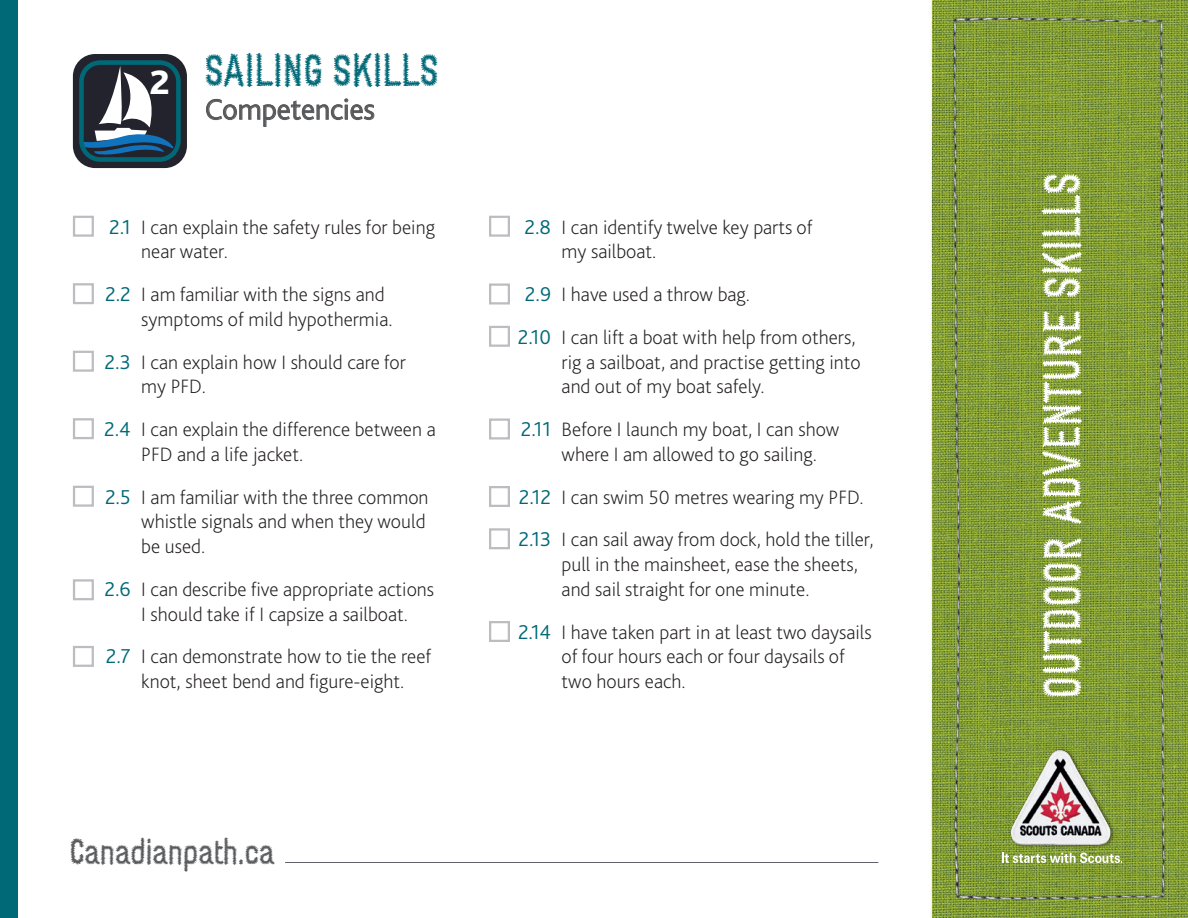
<style>
.page{position:relative;width:1188px;height:918px;background:#fff}
.page>*{position:absolute;margin:0;border:0;box-sizing:border-box;transform-origin:0 0}
.t1{font:52.5px "Conference Call BH Line Two";letter-spacing:.01em;color:#fff}
.t2{font:45px "Conference Call BH Line Two";color:#006978}
.t3{font:36px "Conference Call BH Line Two";color:#57585a}
.t4{font:800 35.55px "Bliss 2";color:#fff}
.t5{font:300 30px "Bliss 2";color:#57585a}
.t6{font:200 20.25px/24.8px "Bliss 2";color:#231f20}
.s1{font-weight:300;font-size:21px;color:#006978}
</style>
<div class="page">
<img style="left:930px;top:0;width:258px;height:918px">
<div style="left:0;top:0;width:18px;height:918px;background:#006978"></div>
<img style="left:1000px;top:738px;width:121px;height:121px">
<svg style="left:1002px;top:853px;width:118px;height:10px"></svg>
<hr style="left:285px;top:862px;width:593px;height:1px;background:#646067">
<div style="left:73px;top:216px;width:21px;height:21px;border:2px solid #bcbdc0"></div>
<div style="left:73px;top:283px;width:21px;height:21px;border:2px solid #bcbdc0"></div>
<div style="left:73px;top:351px;width:21px;height:21px;border:2px solid #bcbdc0"></div>
<div style="left:73px;top:418px;width:21px;height:21px;border:2px solid #bcbdc0"></div>
<div style="left:73px;top:486px;width:21px;height:21px;border:2px solid #bcbdc0"></div>
<div style="left:73px;top:579px;width:21px;height:21px;border:2px solid #bcbdc0"></div>
<div style="left:73px;top:646px;width:21px;height:21px;border:2px solid #bcbdc0"></div>
<div style="left:489px;top:216px;width:21px;height:21px;border:2px solid #bcbdc0"></div>
<div style="left:489px;top:284px;width:21px;height:20px;border:2px solid #bcbdc0"></div>
<div style="left:489px;top:326px;width:21px;height:21px;border:2px solid #bcbdc0"></div>
<div style="left:489px;top:486px;width:21px;height:21px;border:2px solid #bcbdc0"></div>
<div style="left:489px;top:418px;width:21px;height:22px;border:2px solid #bcbdc0"></div>
<div style="left:489px;top:528px;width:21px;height:21px;border:2px solid #bcbdc0"></div>
<div style="left:489px;top:621px;width:21px;height:21px;border:2px solid #bcbdc0"></div>
<svg style="left:206px;top:99px;width:168px;height:28px"></svg>
<div style="left:73px;top:54px;width:114px;height:114px;background:#23232e;border-radius:22px"></div>
<svg style="left:85px;top:66px;width:90px;height:89px"></svg>
<div style="left:79px;top:60px;width:102px;height:102px;border:5px solid #006978;border-radius:19px"></div>
<h3 class="t4" style="left:150px;top:60px;width:21px">2</h3>
<h2 class="t2" style="left:205px;top:42px;width:235px">SAILING SKILLS</h2>
<h3 class="t5" style="left:205px;top:91px;width:172px">Competencies</h3>
<p class="t6" style="left:141px;top:214px;width:295px;text-indent:-32px"><span class="s1">2.1</span> I can explain the safety rules for being near water.</p>
<p class="t6" style="left:141px;top:282px;width:253px;text-indent:-36px"><span class="s1">2.2</span> I am familiar with the signs and symptoms of mild hypothermia.</p>
<p class="t6" style="left:141px;top:349px;width:266px;text-indent:-37px"><span class="s1">2.3</span> I can explain how I should care for my PFD.</p>
<p class="t6" style="left:141px;top:417px;width:296px;text-indent:-37px"><span class="s1">2.4</span> I can explain the difference between a<br>PFD and a life jacket.</p>
<p class="t6" style="left:141px;top:484px;width:289px;text-indent:-36px"><span class="s1">2.5</span> I am familiar with the three common whistle signals and when they would be used.</p>
<p class="t6" style="left:104px;top:576px;width:331px;text-align:center"><span class="s1">2.6</span> I can describe five appropriate actions<br>I should take if I capsize a sailboat.</p>
<p class="t6" style="left:106px;top:644px;width:327px;text-align:center"><span class="s1">2.7</span> I can demonstrate how to tie the reef knot, sheet bend and figure-eight.</p>
<h3 class="t3" style="left:69px;top:828px;width:207px">Canadianpath.ca</h3>
<p class="t6" style="left:562px;top:214px;width:252px;text-indent:-37px"><span class="s1">2.8</span> I can identify twelve key parts of my sailboat.</p>
<p class="t6" style="left:518px;top:273px;width:339px;line-height:42.8px;text-indent:7px"><span class="s1">2.9</span> I have used a throw bag.<br><span class="s1">2.10</span> I can lift a boat with help from others,</p>
<p class="t6" style="left:562px;top:349px;width:301px">rig a sailboat, and practise getting into and out of my boat safely.</p>
<p class="t6" style="left:562px;top:417px;width:279px;text-indent:-41px"><span class="s1">2.11</span> Before I launch my boat, I can show where I am allowed to go sailing.</p>
<p class="t6" style="left:519px;top:475px;width:357px;line-height:42.8px"><span class="s1">2.12</span> I can swim 50 metres wearing my PFD.<br><span class="s1">2.13</span> I can sail away from dock, hold the tiller,</p>
<p class="t6" style="left:562px;top:551px;width:298px">pull in the mainsheet, ease the sheets, and sail straight for one minute.</p>
<p class="t6" style="left:562px;top:619px;width:312px;text-indent:-44px"><span class="s1">2.14</span> I have taken part in at least two daysails of four hours each or four daysails of two hours each.</p>
<h1 class="t1" style="left:1029px;top:699px;width:527px;rotate:-90deg">OUTDOOR ADVENTURE SKILLS</h1>
</div>
